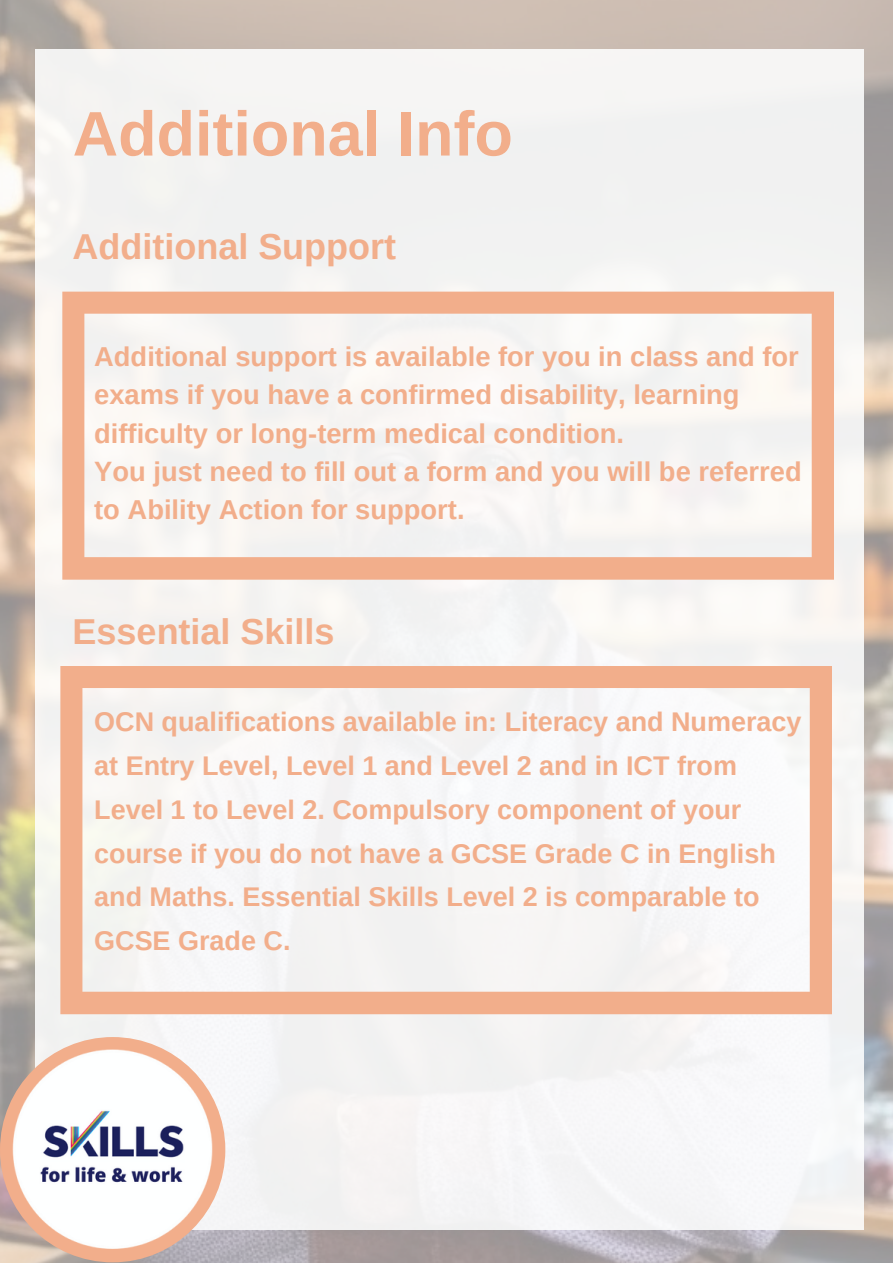
<style>
.page{position:relative;width:893px;height:1264px;background:#fff}
.page>*{position:absolute;margin:0;border:0;box-sizing:border-box;transform-origin:0 0}
.t1{font:700 63px "Arimo";color:#f2ae8b}
.t2{font:700 36px "Arimo";color:#f2ae8b}
.t3{font:700 27.3px/38.2px "Arimo";color:#f2ae8b}
.t4{font:700 27px/43.8px "Arimo";color:#f2ae8b}
</style>
<div class="page">
<img style="left:0;top:0;width:892px;height:1262px">
<div style="left:35px;top:49px;width:828px;height:1181px;background:#f4f3f2"></div>
<img style="left:1px;top:1030px;width:228px;height:227px">
<svg style="left:62px;top:291px;width:772px;height:288px"></svg>
<svg style="left:60px;top:666px;width:772px;height:348px"></svg>
<p class="t1" style="left:73px;top:98px;width:441px">Additional Info</p>
<p class="t2" style="left:73px;top:227px;width:325px">Additional Support</p>
<p class="t3" style="left:94px;top:337px;width:706px">Additional support is available for you in class and for exams if you have a confirmed disability, learning difficulty or long-term medical condition.</p>
<p class="t3" style="left:94px;top:452px;width:709px">You just need to fill out a form and you will be referred to Ability Action for support.</p>
<p class="t2" style="left:73px;top:611px;width:263px">Essential Skills</p>
<p class="t4" style="left:94px;top:699px;width:708px">OCN qualifications available in: Literacy and Numeracy at Entry Level, Level 1 and Level 2 and in ICT from Level 1 to Level 2. Compulsory component of your course if you do not have a GCSE Grade C in English and Maths. Essential Skills Level 2 is comparable to GCSE Grade C.</p>
</div>
